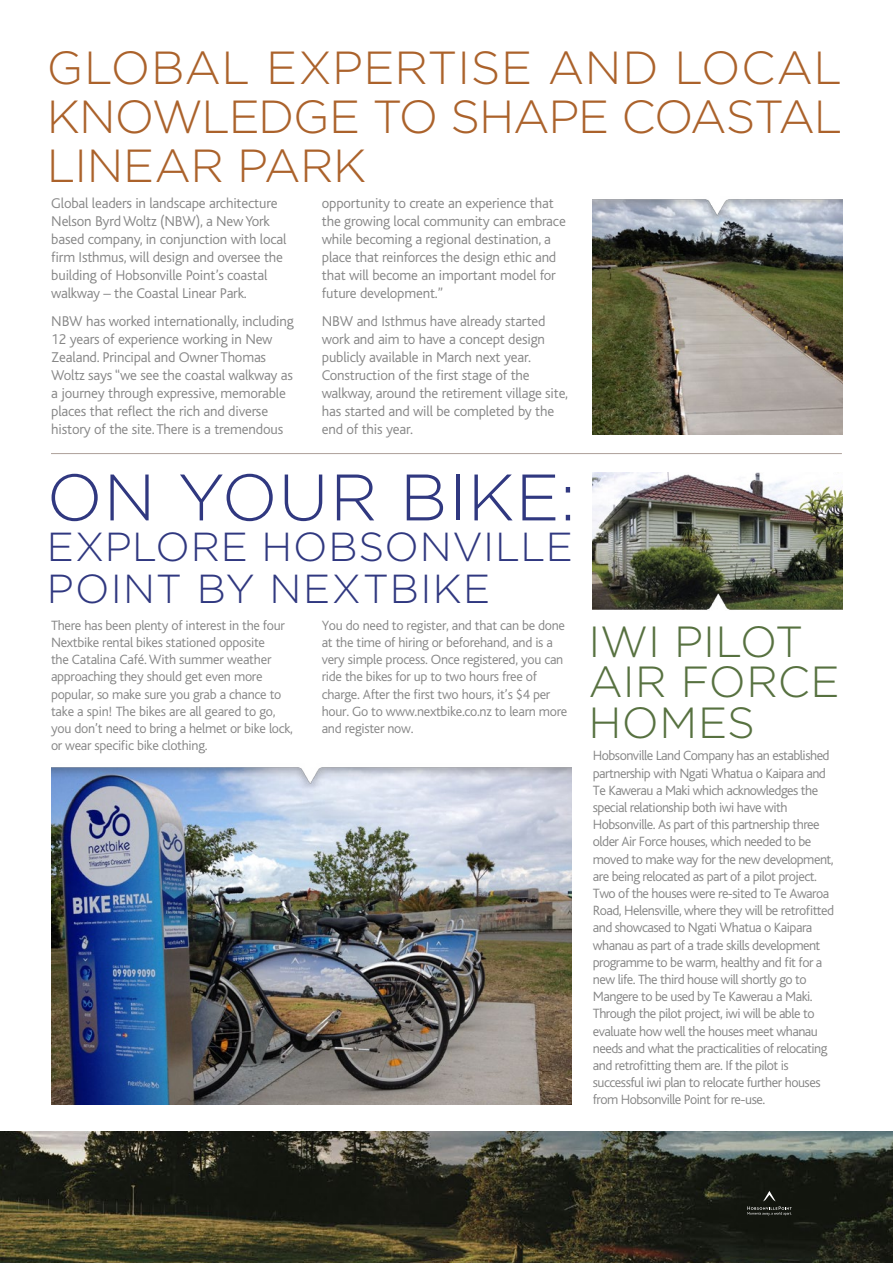
<style>
.page{position:relative;width:893px;height:1263px;background:#fff}
.page>*{position:absolute;margin:0;border:0;box-sizing:border-box;transform-origin:0 0}
.t1{font:300 65.55px "Gotham";letter-spacing:.015em;color:#303880}
.t2{font:300 46.35px/48.9px "Gotham";letter-spacing:-.02em;color:#ab622b;text-align:justify}
.t3{font:300 43.5px/40.8px "Gotham";color:#577140}
.t4{font:300 40.5px/41.1px "Gotham";letter-spacing:.02em;color:#303880}
.t5{font:300 14.85px/18.1px "Bliss";letter-spacing:-.01em;color:#868686}
.t6{font:300 14.1px/17.2px "Bliss";letter-spacing:-.035em;color:#868686}
</style>
<div class="page">
<img style="left:0;top:1131px;width:893px;height:132px">
<svg style="left:747px;top:1191px;width:45px;height:24px"></svg>
<hr style="left:51px;top:453px;width:791px;height:1px;background:#ada099">
<img style="left:593px;top:241px;width:249px;height:194px">
<img style="left:593px;top:199px;width:249px;height:42px">
<img style="left:51px;top:810px;width:520px;height:294px">
<img style="left:51px;top:767px;width:520px;height:43px">
<img style="left:592px;top:472px;width:250px;height:96px">
<img style="left:592px;top:568px;width:250px;height:42px">
<h2 class="t2" style="left:47px;top:42px;width:797px">GLOBAL EXPERTISE AND LOCAL KNOWLEDGE TO SHAPE COASTAL LINEAR PARK</h2>
<p class="t5" style="left:51px;top:194px;width:237px">Global leaders in landscape architecture Nelson Byrd Woltz (NBW), a New York based company, in conjunction with local firm Isthmus, will design and oversee the building of Hobsonville Point’s coastal walkway – the Coastal Linear Park.</p>
<p class="t5" style="left:51px;top:312px;width:244px">NBW has worked internationally, including 12 years of experience working in New Zealand. Principal and Owner Thomas Woltz says “we see the coastal walkway as a journey through expressive, memorable places that reflect the rich and diverse history of the site. There is a tremendous</p>
<p class="t5" style="left:322px;top:194px;width:245px">opportunity to create an experience that the growing local community can embrace while becoming a regional destination, a place that reinforces the design ethic and that will become an important model for future development.”</p>
<p class="t5" style="left:322px;top:312px;width:248px">NBW and Isthmus have already started work and aim to have a concept design publicly available in March next year.<br>Construction of the first stage of the walkway, around the retirement village site, has started and will be completed by the end of this year.</p>
<h1 class="t1" style="left:47px;top:456px;width:530px">ON YOUR BIKE:</h1>
<h3 class="t4" style="left:47px;top:525px;width:528px">EXPLORE HOBSONVILLE<br>POINT BY NEXTBIKE</h3>
<p class="t6" style="left:51px;top:617px;width:243px">There has been plenty of interest in the four Nextbike rental bikes stationed opposite<br>the Catalina Café. With summer weather approaching they should get even more popular, so make sure you grab a chance to take a spin! The bikes are all geared to go, you don’t need to bring a helmet or bike lock, or wear specific bike clothing.</p>
<p class="t6" style="left:322px;top:617px;width:247px">You do need to register, and that can be done at the time of hiring or beforehand, and is a very simple process. Once registered, you can ride the bikes for up to two hours free of charge. After the first two hours, it’s $4 per hour. Go to www.nextbike.co.nz to learn more and register now.</p>
<h3 class="t3" style="left:588px;top:620px;width:253px">IWI PILOT<br>AIR FORCE<br>HOMES</h3>
<p class="t6" style="left:593px;top:747px;width:243px">Hobsonville Land Company has an established partnership with Ngati Whatua o Kaipara and Te Kawerau a Maki which acknowledges the special relationship both iwi have with Hobsonville. As part of this partnership three older Air Force houses, which needed to be moved to make way for the new development, are being relocated as part of a pilot project.<br>Two of the houses were re-sited to Te Awaroa Road, Helensville, where they will be retrofitted and showcased to Ngati Whatua o Kaipara whanau as part of a trade skills development programme to be warm, healthy and fit for a new life. The third house will shortly go to Mangere to be used by Te Kawerau a Maki.<br>Through the pilot project, iwi will be able to evaluate how well the houses meet whanau needs and what the practicalities of relocating and retrofitting them are. If the pilot is successful iwi plan to relocate further houses from Hobsonville Point for re-use.</p>
</div>
